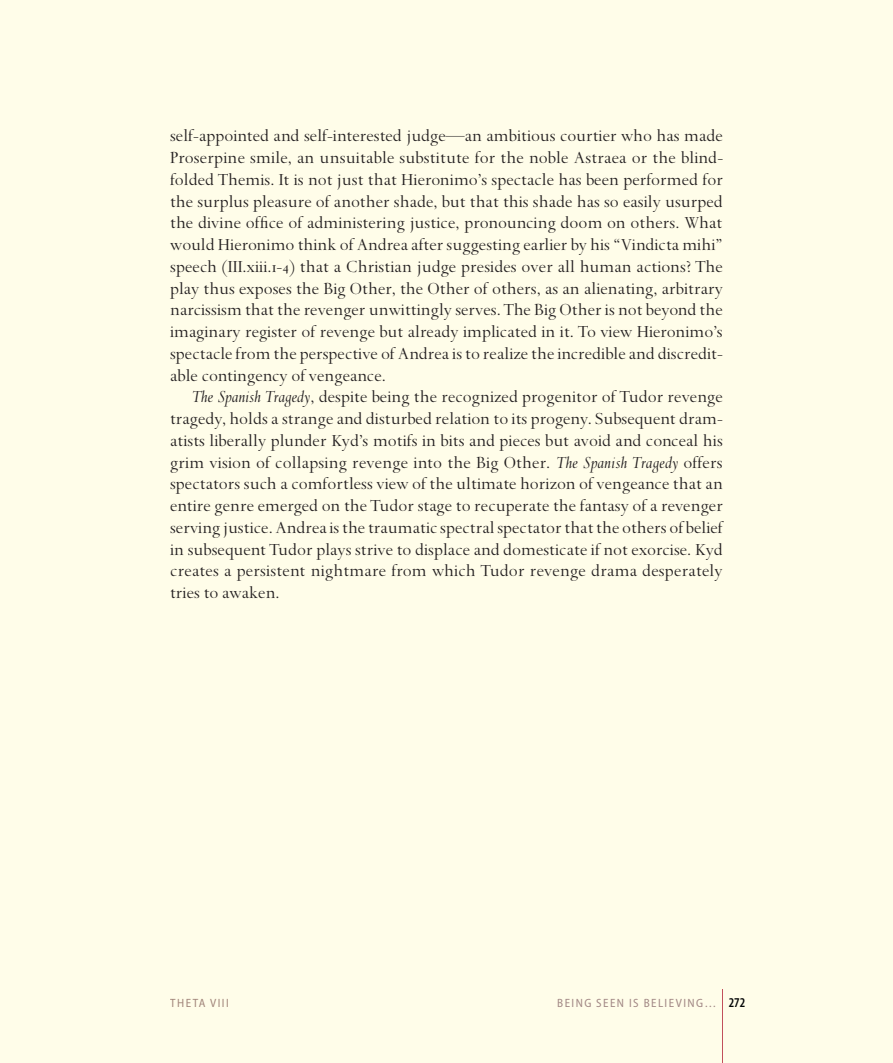
<style>
.page{position:relative;width:893px;height:1063px;background:#fffde9}
.page>*{position:absolute;margin:0;border:0;box-sizing:border-box;transform-origin:0 0}
.t1{font:18.75px/21.8px "Spectrum";color:#231f20;text-align:justify}
.t2{font:semi-condensed 12px "Myriad Pro";letter-spacing:.12em;color:#a18784}
.t3{font:semi-condensed 12px "Myriad Pro";letter-spacing:.12em;color:#a2867b}
.s1{font-family:"Spectrum MT SC"}
.s2{font-style:italic}
.s3{font-weight:600;font-stretch:condensed;font-size:13.5px;color:#030505}
</style>
<div class="page">
<hr style="left:723px;top:990px;width:1px;height:73px;background:#c2505c">
<p class="t1" style="left:170px;top:125px;width:555px">self-appointed and self-interested judge—an ambitious courtier who has made Proserpine smile, an unsuitable substitute for the noble Astraea or the blind&shy;folded Themis. It is not just that Hieronimo’s spectacle has been performed for the surplus pleasure of another shade, but that this shade has so easily usurped the divine office of administering justice, pronouncing doom on others. What would Hieronimo think of Andrea after suggesting earlier by his “Vindicta mihi” speech (III.xiii.<span class="s1">1</span>-<span class="s1">4</span>) that a Christian judge presides over all human actions? The play thus exposes the Big Other, the Other of others, as an alienating, arbitrary narcissism that the revenger unwittingly serves. The Big Other is not beyond the imaginary register of revenge but already implicated in it. To view Hieronimo’s spectacle from the perspective of Andrea is to realize the incredible and discredit&shy;able contingency of vengeance.</p>
<p class="t1" style="left:170px;top:386px;width:554px;text-indent:21px"><span class="s2">The Spanish Tragedy</span>, despite being the recognized progenitor of Tudor revenge tragedy, holds a strange and disturbed relation to its progeny. Subsequent dram&shy;atists liberally plunder Kyd’s motifs in bits and pieces but avoid and conceal his grim vision of collapsing revenge into the Big Other. <span class="s2">The Spanish Tragedy</span> offers spectators such a comfortless view of the ultimate horizon of vengeance that an entire genre emerged on the Tudor stage to recuperate the fantasy of a revenger serving justice. Andrea is the traumatic spectral spectator that the others of belief in subsequent Tudor plays strive to displace and domesticate if not exorcise. Kyd creates a persistent nightmare from which Tudor revenge drama desperately tries to awaken.</p>
<p class="t3" style="left:170px;top:996px;width:60px">THETA VIII</p>
<p class="t2" style="left:557px;top:996px;width:190px">BEING SEEN IS BELIEVING… <span class="s3">272</span></p>
</div>
